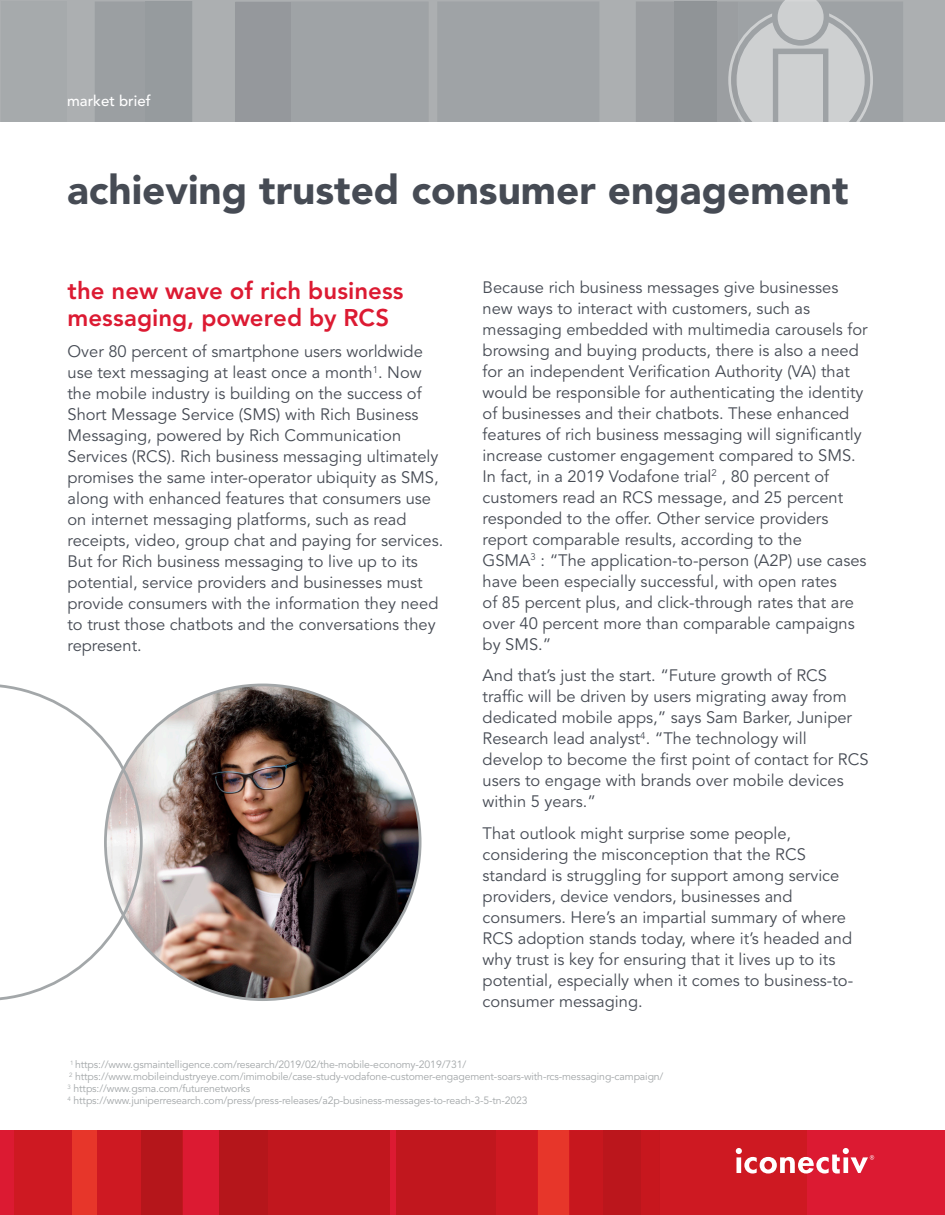
<style>
.page{position:relative;width:945px;height:1215px;background:#fff}
.page>*{position:absolute;margin:0;border:0;box-sizing:border-box;transform-origin:0 0}
.White_Paper_Header{font:900 40.5px "Avenir LT Std";color:#464b54}
.Section_Title{font:800 24px/27px "Avenir LT Std";color:#dc1a32}
.Body_Copy{font:16.5px/21px "Avenir LT Std";color:#464b54}
.t1{font:500 15px "Avenir LT Std";color:#fff}
.t2{font:10.5px "Avenir LT Std";letter-spacing:-.015em;color:#a3a7a9}
</style>
<div class="page">
<div style="left:0;top:1130px;width:945px;height:85px;background:#dc1a32"></div>
<div style="left:538px;top:1130px;width:32px;height:85px;background:#e7362a"></div>
<div style="left:72px;top:1130px;width:25px;height:85px;background:#e7362a"></div>
<div style="left:15px;top:1130px;width:57px;height:85px;background:#ce1922"></div>
<div style="left:97px;top:1130px;width:44px;height:85px;background:#ce1922"></div>
<div style="left:495px;top:1130px;width:43px;height:85px;background:#ce1922"></div>
<hr style="left:538px;top:1130px;width:1px;height:85px;background:#d61921">
<div style="left:660px;top:1130px;width:147px;height:85px;background:#ce1922"></div>
<div style="left:268px;top:1130px;width:122px;height:85px;background:#c1171e"></div>
<div style="left:219px;top:1130px;width:49px;height:85px;background:#b5161b"></div>
<hr style="left:182px;top:1130px;width:1px;height:85px;background:#c1171e">
<div style="left:141px;top:1130px;width:41px;height:85px;background:#b5161b"></div>
<hr style="left:660px;top:1130px;width:1px;height:85px;background:#c1171e">
<div style="left:570px;top:1130px;width:90px;height:85px;background:#c7171e"></div>
<div style="left:603px;top:1130px;width:38px;height:85px;background:#bb161c"></div>
<div style="left:396px;top:1130px;width:99px;height:85px;background:#c1171e"></div>
<svg style="left:736px;top:1148px;width:138px;height:26px"></svg>
<div style="left:0;top:1px;width:945px;height:121px;background:#acafb1"></div>
<div style="left:1px;top:1px;width:65px;height:121px;background:#a6aaac"></div>
<div style="left:95px;top:1px;width:51px;height:121px;background:#9b9fa2"></div>
<div style="left:291px;top:2px;width:137px;height:120px;background:#9fa3a6"></div>
<div style="left:235px;top:2px;width:56px;height:120px;background:#95989c"></div>
<hr style="left:192px;top:1px;width:1px;height:121px;background:#9da1a3">
<div style="left:146px;top:1px;width:46px;height:121px;background:#969b9e"></div>
<img style="left:105px;top:685px;width:315px;height:315px;border-radius:157px">
<svg style="left:0;top:684px;width:143px;height:317px"></svg>
<svg style="left:437px;top:0;width:466px;height:122px"></svg>
<p class="t1" style="left:67px;top:92px;width:85px">market brief</p>
<p class="White_Paper_Header" style="left:67px;top:166px;width:783px">achieving trusted consumer engagement</p>
<p class="Section_Title" style="left:68px;top:277px;width:338px">the new wave of rich business messaging, powered by RCS</p>
<p class="Body_Copy" style="left:68px;top:341px;width:377px">Over 80 percent of smartphone users worldwide use text messaging at least once a month<sup>1</sup>. Now the mobile industry is building on the success of Short Message Service (SMS) with Rich Business Messaging, powered by Rich Communication Services (RCS). Rich business messaging ultimately promises the same inter-operator ubiquity as SMS, along with enhanced features that consumers use on internet messaging platforms, such as read receipts, video, group chat and paying for services.<br>But for Rich business messaging to live up to its potential, service providers and businesses must provide consumers with the information they need to trust those chatbots and the conversations they represent.</p>
<p class="Body_Copy" style="left:483px;top:277px;width:386px">Because rich business messages give businesses new ways to interact with customers, such as messaging embedded with multimedia carousels for browsing and buying products, there is also a need for an independent Verification Authority (VA) that would be responsible for authenticating the identity of businesses and their chatbots. These enhanced features of rich business messaging will significantly increase customer engagement compared to SMS.<br>In fact, in a 2019 Vodafone trial<sup>2</sup> , 80 percent of customers read an RCS message, and 25 percent responded to the offer. Other service providers report comparable results, according to the<br>GSMA<sup>3</sup> : “The application-to-person (A2P) use cases have been especially successful, with open rates<br>of 85 percent plus, and click-through rates that are over 40 percent more than comparable campaigns by SMS.”</p>
<p class="Body_Copy" style="left:483px;top:666px;width:387px">And that’s just the start. “Future growth of RCS traffic will be driven by users migrating away from dedicated mobile apps,” says Sam Barker, Juniper Research lead analyst<sup>4</sup>. “The technology will develop to become the first point of contact for RCS users to engage with brands over mobile devices within 5 years.”</p>
<p class="Body_Copy" style="left:483px;top:823px;width:372px">That outlook might surprise some people, considering the misconception that the RCS standard is struggling for support among service providers, device vendors, businesses and consumers. Here’s an impartial summary of where RCS adoption stands today, where it’s headed and why trust is key for ensuring that it lives up to its potential, especially when it comes to business-to&shy;consumer messaging.</p>
<p class="t2" style="left:70px;top:1059px;width:398px"><sup>1</sup> https://www.gsmaintelligence.com/research/2019/02/the-mobile-economy-2019/731/</p>
<p class="t2" style="left:69px;top:1071px;width:596px"><sup>2</sup> https://www.mobileindustryeye.com/imimobile/case-study-vodafone-customer-engagement-soars-with-rcs-messaging-campaign/</p>
<p class="t2" style="left:68px;top:1083px;width:184px"><sup>3</sup> https://www.gsma.com/futurenetworks</p>
<p class="t2" style="left:68px;top:1095px;width:462px"><sup>4</sup> https://www.juniperresearch.com/press/press-releases/a2p-business-messages-to-reach-3-5-tn-2023</p>
</div>
